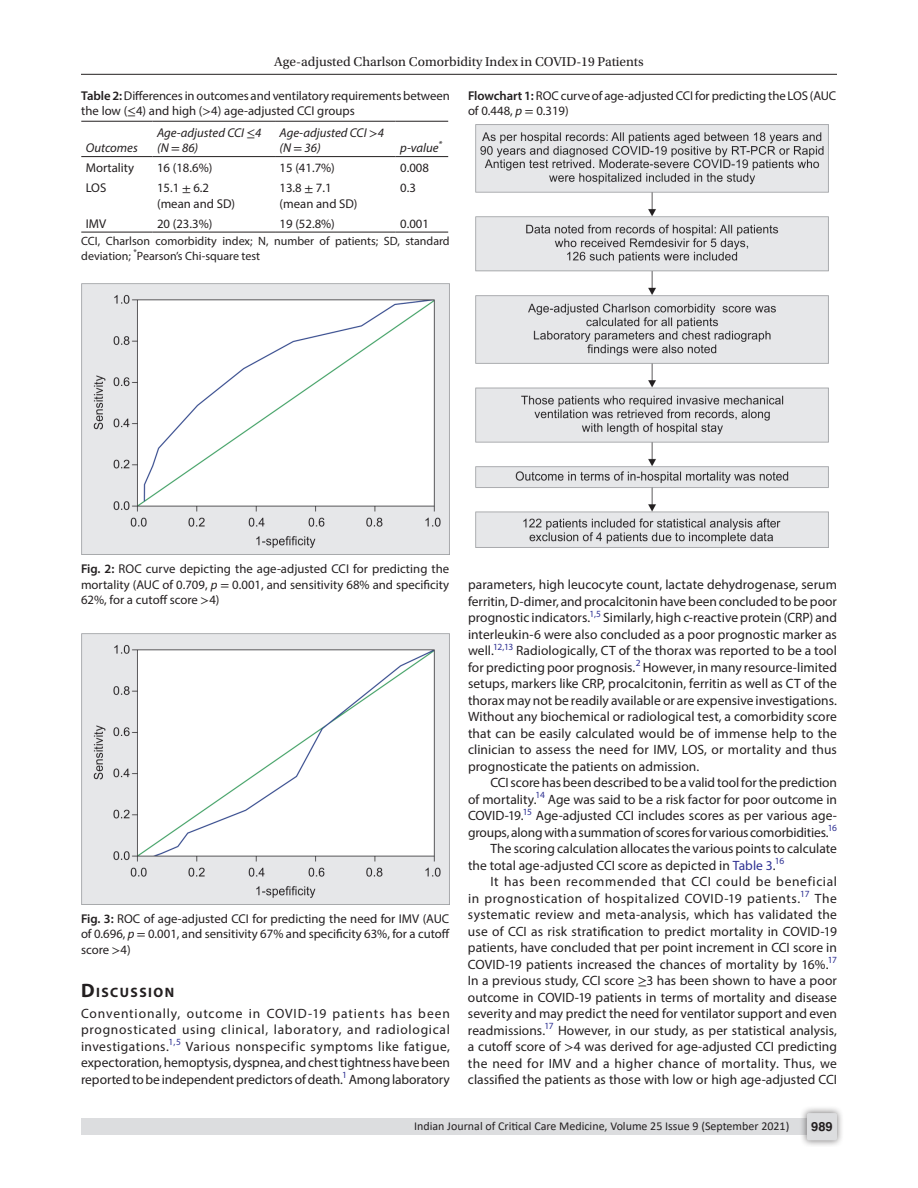
<style>
.page{position:relative;width:918px;height:1188px;background:#fff}
.page>*{position:absolute;margin:0;border:0;box-sizing:border-box;transform-origin:0 0}
.Head-1{font:700 13.65px "Myriad Pro";letter-spacing:.105em;color:#231f20}
.Para-Indent{font:13.5px/16.5px "Myriad Pro";color:#231f20;text-align:justify}
.Para-NoIndent{font:13.5px/16.5px "Myriad Pro";color:#231f20;text-align:justify}
.t1{font:13.5px "Utopia Std";color:#231f20}
.FigCaption{font:12.75px/15.3px "Myriad Pro";color:#231f20;text-align:justify}
.TableCaption{font:12.75px/15.3px "Myriad Pro";letter-spacing:-.005em;color:#231f20}
.TableBody{font:12.75px/15.3px "Myriad Pro";color:#231f20}
.TableHeader{font:italic 12.75px "Myriad Pro";color:#231f20}
.t2{font:700 12.75px "Helvetica LT Std";color:#231f20}
.TableFootNote{font:12px/14.4px "Myriad Pro";color:#231f20}
.t3{font:12px "Calibri";color:#231f20}
.s1{font-weight:600}
.s2{font-family:"STIX General"}
.s3{font-family:"STIX General";font-style:normal}
.s4{font-style:italic}
.s5{font-size:19.5px}
.s6{color:#2e3092}
</style>
<div class="page">
<hr style="left:81px;top:74px;width:756px;height:1px;background:#231f20">
<div style="left:81px;top:1119px;width:756px;height:16px;background:#dcdddf"></div>
<div style="left:800px;top:1106px;width:44px;height:41px;background:#231f20;opacity:.61"></div>
<div style="left:807px;top:1113px;width:30px;height:27px;background:#dcdddf;border-radius:2px"></div>
<hr style="left:81px;top:232px;width:72px;height:1px;background:#231f20">
<hr style="left:153px;top:232px;width:122px;height:1px;background:#231f20">
<hr style="left:275px;top:232px;width:121px;height:1px;background:#231f20">
<hr style="left:396px;top:232px;width:52px;height:1px;background:#231f20">
<hr style="left:81px;top:121px;width:72px;height:1px;background:#231f20">
<hr style="left:153px;top:121px;width:122px;height:1px;background:#231f20">
<hr style="left:275px;top:121px;width:121px;height:1px;background:#231f20">
<hr style="left:396px;top:121px;width:52px;height:1px;background:#231f20">
<hr style="left:81px;top:156px;width:72px;height:1px;background:#231f20">
<hr style="left:153px;top:156px;width:122px;height:1px;background:#231f20">
<hr style="left:275px;top:156px;width:121px;height:1px;background:#231f20">
<hr style="left:396px;top:156px;width:52px;height:1px;background:#231f20">
<img style="left:81px;top:284px;width:368px;height:271px">
<img style="left:81px;top:633px;width:368px;height:271px">
<img style="left:476px;top:124px;width:353px;height:423px">
<p class="t1" style="left:274px;top:55px;width:371px">Age-adjusted Charlson Comorbidity Index in COVID-19 Patients</p>
<p class="TableCaption" style="left:81px;top:87px;width:370px"><span class="s1">Table 2:</span> Differences in outcomes and ventilatory requirements between the low (<span class="s2">≤</span>4) and high (<span class="s2">&gt;</span>4) age-adjusted CCI groups</p>
<p class="TableHeader" style="left:86px;top:140px;width:54px">Outcomes</p>
<p class="TableHeader" style="left:157px;top:125px;width:106px">Age-adjusted CCI <span class="s3">≤</span>4</p>
<p class="TableHeader" style="left:157px;top:140px;width:43px">(N <span class="s3">=</span> 86)</p>
<p class="TableHeader" style="left:280px;top:125px;width:106px">Age-adjusted CCI <span class="s3">&gt;</span>4</p>
<p class="TableHeader" style="left:280px;top:140px;width:43px">(N <span class="s3">=</span> 36)</p>
<p class="TableHeader" style="left:400px;top:140px;width:44px">p-value<sup>*</sup></p>
<p class="TableBody" style="left:86px;top:160px;width:50px">Mortality</p>
<p class="TableBody" style="left:157px;top:160px;width:57px">16 (18.6%)</p>
<p class="TableBody" style="left:280px;top:160px;width:57px">15 (41.7%)</p>
<p class="TableBody" style="left:400px;top:160px;width:30px">0.008</p>
<p class="TableBody" style="left:86px;top:180px;width:22px">LOS</p>
<p class="TableBody" style="left:157px;top:180px;width:79px">15.1 <span class="s2">±</span> 6.2 (mean and SD)</p>
<p class="TableBody" style="left:280px;top:180px;width:79px">13.8 <span class="s2">±</span> 7.1 (mean and SD)</p>
<p class="TableBody" style="left:400px;top:180px;width:17px">0.3</p>
<p class="TableBody" style="left:86px;top:215px;width:22px">IMV</p>
<p class="TableBody" style="left:157px;top:215px;width:57px">20 (23.3%)</p>
<p class="TableBody" style="left:280px;top:215px;width:57px">19 (52.8%)</p>
<p class="TableBody" style="left:400px;top:215px;width:30px">0.001</p>
<p class="TableFootNote" style="left:81px;top:234px;width:370px">CCI, Charlson comorbidity index; N, number of patients; SD, standard deviation; <sup>*</sup>Pearson’s Chi-square test</p>
<p class="FigCaption" style="left:468px;top:88px;width:370px"><span class="s1">Flowchart 1:</span> ROC curve of age-adjusted CCI for predicting the LOS (AUC of 0.448, <span class="s4">p</span> <span class="s2">=</span> 0.319)</p>
<p class="FigCaption" style="left:81px;top:561px;width:370px"><span class="s1">Fig. 2:</span> ROC curve depicting the age-adjusted CCI for predicting the mortality (AUC of 0.709, <span class="s4">p</span> <span class="s2">=</span> 0.001, and sensitivity 68% and specificity 62%, for a cutoff score <span class="s2">&gt;</span>4)</p>
<p class="FigCaption" style="left:81px;top:911px;width:370px"><span class="s1">Fig. 3:</span> ROC of age-adjusted CCI for predicting the need for IMV (AUC of 0.696, <span class="s4">p</span> <span class="s2">=</span> 0.001, and sensitivity 67% and specificity 63%, for a cutoff score <span class="s2">&gt;</span>4)</p>
<p class="Head-1" style="left:81px;top:983px;width:95px"><span class="s5">D</span>ISCUSSION</p>
<p class="Para-NoIndent" style="left:81px;top:1005px;width:371px">Conventionally, outcome in COVID-19 patients has been prognosticated using clinical, laboratory, and radiological investigations.<sup>1,5</sup> Various nonspecific symptoms like fatigue, expectoration, hemoptysis, dyspnea, and chest tightness have been reported to be independent predictors of death.<sup>1</sup> Among laboratory</p>
<p class="Para-NoIndent" style="left:468px;top:576px;width:371px">parameters, high leucocyte count, lactate dehydrogenase, serum ferritin, D-dimer, and procalcitonin have been concluded to be poor prognostic indicators.<sup>1,5</sup> Similarly, high c-reactive protein (CRP) and interleukin-6 were also concluded as a poor prognostic marker as well.<sup>12,13</sup> Radiologically, CT of the thorax was reported to be a tool for predicting poor prognosis.<sup>2</sup> However, in many resource-limited setups, markers like CRP, procalcitonin, ferritin as well as CT of the thorax may not be readily available or are expensive investigations.<br>Without any biochemical or radiological test, a comorbidity score that can be easily calculated would be of immense help to the clinician to assess the need for IMV, LOS, or mortality and thus prognosticate the patients on admission.</p>
<p class="Para-Indent" style="left:468px;top:774px;width:371px;text-indent:22px">CCI score has been described to be a valid tool for the prediction of mortality.<sup>14</sup> Age was said to be a risk factor for poor outcome in COVID-19.<sup>15</sup> Age-adjusted CCI includes scores as per various age&shy;groups, along with a summation of scores for various comorbidities.<sup>16</sup></p>
<p class="Para-Indent" style="left:468px;top:840px;width:370px;text-indent:22px">The scoring calculation allocates the various points to calculate the total age-adjusted CCI score as depicted in <span class="s6">Table 3</span>.<sup>16</sup></p>
<p class="Para-Indent" style="left:468px;top:873px;width:371px;text-indent:23px">It has been recommended that CCI could be beneficial in prognostication of hospitalized COVID-19 patients.<sup>17</sup> The systematic review and meta-analysis, which has validated the use of CCI as risk stratification to predict mortality in COVID-19 patients, have concluded that per point increment in CCI score in COVID-19 patients increased the chances of mortality by 16%.<sup>17<br></sup>In a previous study, CCI score <span class="s2">≥</span>3 has been shown to have a poor outcome in COVID-19 patients in terms of mortality and disease severity and may predict the need for ventilator support and even readmissions.<sup>17</sup> However, in our study, as per statistical analysis, a cutoff score of <span class="s2">&gt;</span>4 was derived for age-adjusted CCI predicting the need for IMV and a higher chance of mortality. Thus, we classified the patients as those with low or high age-adjusted CCI</p>
<p class="t3" style="left:414px;top:1117px;width:377px">Indian Journal of Critical Care Medicine, Volume 25 Issue 9 (September 2021)</p>
<p class="t2" style="left:811px;top:1119px;width:23px">989</p>
</div>
